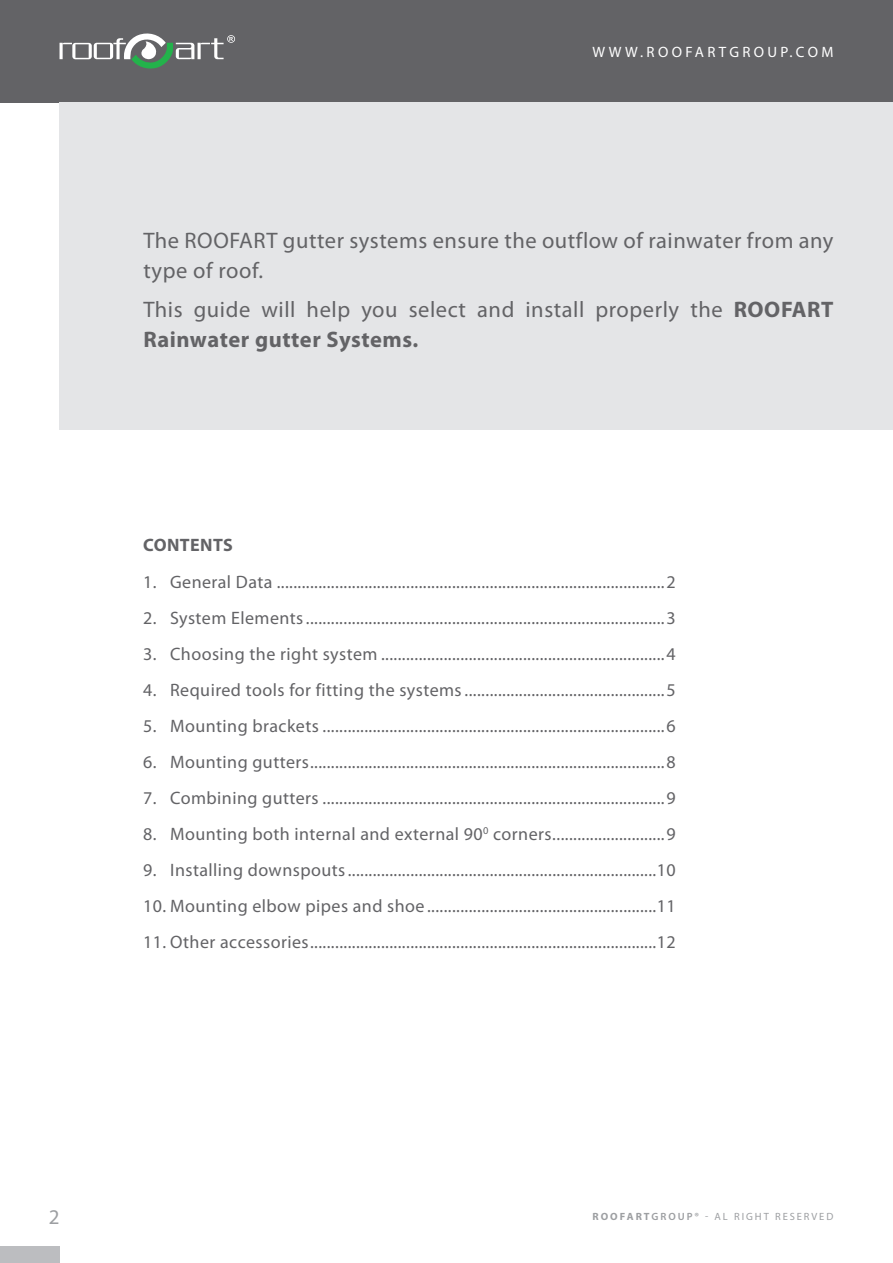
<style>
.page{position:relative;width:893px;height:1263px;background:#fff}
.page>*{position:absolute;margin:0;border:0;box-sizing:border-box;transform-origin:0 0}
.t1{font:22.5px/38.5px "Myriad Pro";letter-spacing:.025em;color:#636366}
.t2{font:700 22.5px "Myriad Pro";letter-spacing:.025em;color:#636366}
.t3{font:21px "Myriad Pro";color:#9d9fa2}
.t4{font:18px "Myriad Pro";letter-spacing:.025em;color:#636366}
.t5{font:700 18px "Myriad Pro";letter-spacing:.025em;color:#636366}
.t6{font:15px "Myriad Pro";letter-spacing:.225em;color:#fff}
.t7{font:10.5px "Myriad Pro";letter-spacing:.185em;color:#9d9fa2}
.s1{font-weight:700}
.s2{font-weight:600}
</style>
<div class="page">
<div style="left:0;top:0;width:893px;height:102px;background:#636366"></div>
<svg style="left:60px;top:33px;width:175px;height:36px"></svg>
<div style="left:0;top:1246px;width:60px;height:17px;background:#bcbdc0"></div>
<div style="left:60px;top:102px;width:833px;height:327px;background:#e4e5e7"></div>
<p class="t6" style="left:593px;top:42px;width:242px">www.roofartgroup.com</p>
<p class="t1" style="left:143px;top:221px;width:56px">The ROOFART</p>
<p class="t1" style="left:283px;top:221px;width:552px">gutter systems ensure the outflow of rainwater from any</p>
<p class="t1" style="left:143px;top:251px;width:606px">type of roof.<br>This guide will help you select and install properly the <span class="s1">ROOFART</span></p>
<p class="t2" style="left:143px;top:325px;width:276px">Rainwater gutter Systems.</p>
<p class="t5" style="left:143px;top:534px;width:91px">CONTENTS</p>
<p class="t4" style="left:143px;top:570px;width:534px">1. General Data .............................................................................................2</p>
<p class="t4" style="left:143px;top:606px;width:534px">2. System Elements......................................................................................3</p>
<p class="t4" style="left:143px;top:642px;width:534px">3. Choosing the right system ....................................................................4</p>
<p class="t4" style="left:143px;top:678px;width:534px">4. Required tools for fitting the systems................................................5</p>
<p class="t4" style="left:143px;top:714px;width:534px">5. Mounting brackets ..................................................................................6</p>
<p class="t4" style="left:143px;top:750px;width:534px">6. Mounting gutters.....................................................................................8</p>
<p class="t4" style="left:143px;top:786px;width:534px">7. Combining gutters ..................................................................................9</p>
<p class="t4" style="left:143px;top:822px;width:534px">8. Mounting both internal and external 90<sup>0</sup> corners...........................9</p>
<p class="t4" style="left:143px;top:858px;width:534px">9. I nstalling downspouts..........................................................................10</p>
<p class="t4" style="left:143px;top:894px;width:534px">10. Mounting elbow pipes and shoe.......................................................11</p>
<p class="t4" style="left:143px;top:930px;width:534px">11. Other accessories...................................................................................12</p>
<p class="t3" style="left:49px;top:1204px;width:12px">2</p>
<p class="t7" style="left:593px;top:1210px;width:242px"><span class="s1">roofart</span><span class="s2">GROUP®</span> - al right reserved</p>
</div>
